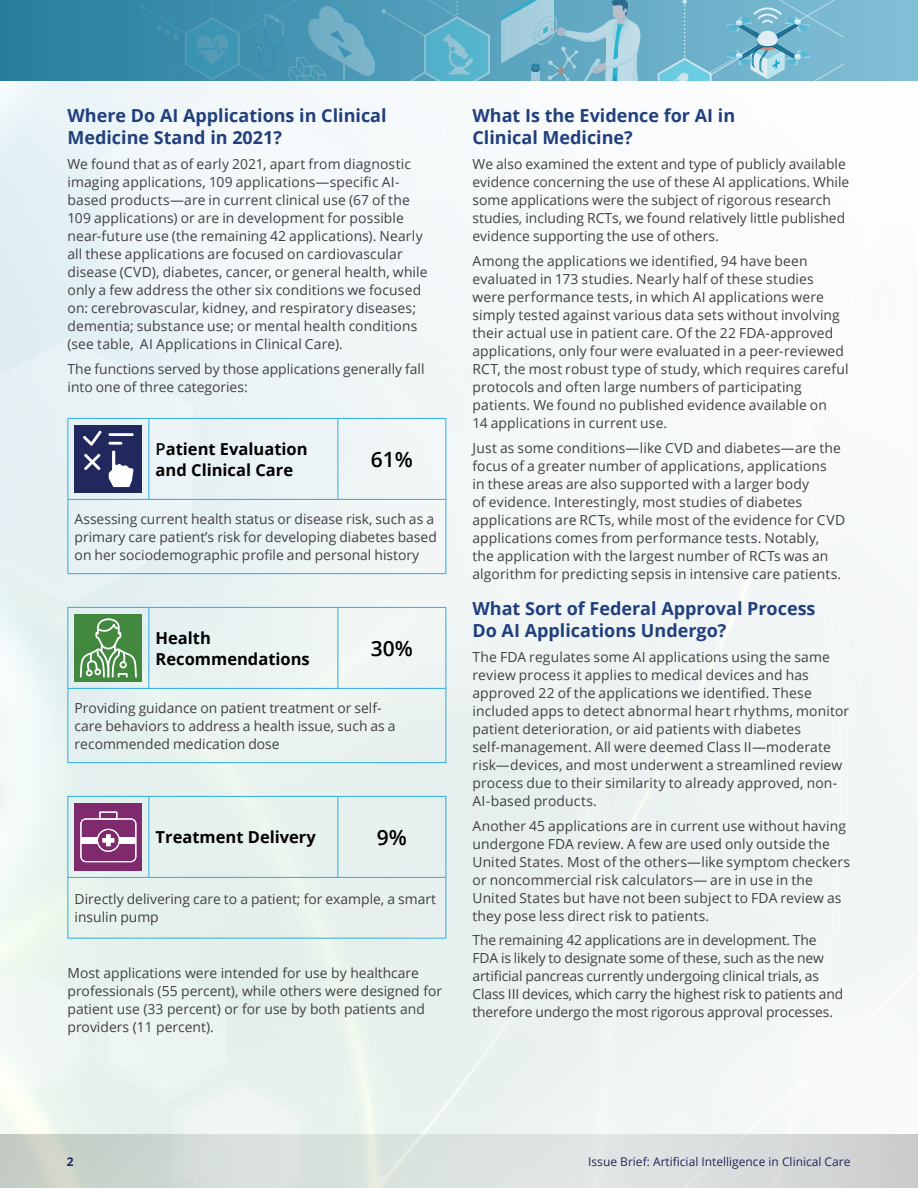
<style>
.page{position:relative;width:918px;height:1188px;background:#fff}
.page>*{position:absolute;margin:0;border:0;box-sizing:border-box;transform-origin:0 0}
.t1{font:600 21px "Open Sans";color:#000}
.Sub_Head{font:700 18px/22.5px "Open Sans";color:#213f7d}
.t2{font:700 16.5px/21px "Open Sans";color:#000}
.Body_TXT_Span_3{font:13.8px/18px "Open Sans";letter-spacing:.01em;color:#414042}
.Body_TXT_Span_3-2{font:13.8px/18px "Open Sans";letter-spacing:-.01em;color:#414042}
.Sub_Head-2{font:13.8px/18px "Open Sans";color:#414042}
.t3{font:12px "Open Sans";color:#21285d}
.t4{font:700 12px "Open Sans";color:#21285d}
.s1{font-weight:600}
</style>
<div class="page">
<img style="left:0;top:81px;width:918px;height:1107px">
<svg style="left:0;top:0;width:918px;height:81px;background:#549eb9"></svg>
<svg style="left:74px;top:0;width:770px;height:82px;background:#61a7c0"></svg>
<hr style="left:68px;top:418px;width:81px;height:1px;background:#2aace2">
<hr style="left:68px;top:419px;width:1px;height:80px;background:#2aace2">
<hr style="left:149px;top:418px;width:189px;height:1px;background:#2aace2">
<hr style="left:148px;top:419px;width:1px;height:80px;background:#2aace2">
<hr style="left:338px;top:418px;width:108px;height:1px;background:#2aace2">
<hr style="left:338px;top:419px;width:1px;height:80px;background:#2aace2">
<hr style="left:446px;top:419px;width:1px;height:80px;background:#2aace2">
<hr style="left:68px;top:499px;width:81px;height:1px;background:#2aace2">
<hr style="left:68px;top:500px;width:1px;height:73px;background:#2aace2">
<hr style="left:149px;top:499px;width:189px;height:1px;background:#2aace2">
<hr style="left:338px;top:499px;width:108px;height:1px;background:#2aace2">
<hr style="left:446px;top:500px;width:1px;height:73px;background:#2aace2">
<hr style="left:68px;top:573px;width:81px;height:1px;background:#2aace2">
<hr style="left:149px;top:573px;width:189px;height:1px;background:#2aace2">
<hr style="left:338px;top:573px;width:108px;height:1px;background:#2aace2">
<div style="left:75px;top:425px;width:67px;height:68px;background:#21285d"></div>
<svg style="left:83px;top:431px;width:51px;height:56px"></svg>
<hr style="left:68px;top:607px;width:81px;height:1px;background:#2aace2">
<hr style="left:68px;top:608px;width:1px;height:80px;background:#2aace2">
<hr style="left:149px;top:607px;width:189px;height:1px;background:#2aace2">
<hr style="left:148px;top:608px;width:1px;height:80px;background:#2aace2">
<hr style="left:338px;top:607px;width:108px;height:1px;background:#2aace2">
<hr style="left:338px;top:608px;width:1px;height:80px;background:#2aace2">
<hr style="left:446px;top:608px;width:1px;height:80px;background:#2aace2">
<hr style="left:68px;top:688px;width:81px;height:1px;background:#2aace2">
<hr style="left:68px;top:689px;width:1px;height:73px;background:#2aace2">
<hr style="left:149px;top:688px;width:189px;height:1px;background:#2aace2">
<hr style="left:338px;top:688px;width:108px;height:1px;background:#2aace2">
<hr style="left:446px;top:689px;width:1px;height:73px;background:#2aace2">
<hr style="left:68px;top:762px;width:81px;height:1px;background:#2aace2">
<hr style="left:149px;top:762px;width:189px;height:1px;background:#2aace2">
<hr style="left:338px;top:762px;width:108px;height:1px;background:#2aace2">
<div style="left:75px;top:614px;width:67px;height:68px;background:#42883f"></div>
<svg style="left:80px;top:618px;width:57px;height:59px"></svg>
<hr style="left:68px;top:796px;width:81px;height:1px;background:#2aace2">
<hr style="left:68px;top:797px;width:1px;height:80px;background:#2aace2">
<hr style="left:149px;top:796px;width:189px;height:1px;background:#2aace2">
<hr style="left:148px;top:797px;width:1px;height:80px;background:#2aace2">
<hr style="left:338px;top:796px;width:108px;height:1px;background:#2aace2">
<hr style="left:338px;top:797px;width:1px;height:80px;background:#2aace2">
<hr style="left:446px;top:797px;width:1px;height:80px;background:#2aace2">
<hr style="left:68px;top:877px;width:81px;height:1px;background:#2aace2">
<hr style="left:68px;top:878px;width:1px;height:60px;background:#2aace2">
<hr style="left:149px;top:877px;width:189px;height:1px;background:#2aace2">
<hr style="left:338px;top:877px;width:108px;height:1px;background:#2aace2">
<hr style="left:446px;top:878px;width:1px;height:60px;background:#2aace2">
<hr style="left:68px;top:938px;width:81px;height:1px;background:#2aace2">
<hr style="left:149px;top:938px;width:189px;height:1px;background:#2aace2">
<hr style="left:338px;top:938px;width:108px;height:1px;background:#2aace2">
<div style="left:75px;top:803px;width:67px;height:68px;background:#802a6e"></div>
<div style="left:80px;top:818px;width:56px;height:44px;border:1px solid #fff;border-radius:5px"></div>
<div style="left:99px;top:812px;width:18px;height:8px;border:1px solid #fff"></div>
<div style="left:119px;top:837px;width:17px;height:6px;background:#fff"></div>
<svg style="left:102px;top:834px;width:12px;height:12px"></svg>
<div style="left:81px;top:837px;width:17px;height:6px;background:#fff"></div>
<div style="left:97px;top:829px;width:23px;height:23px;border:1px solid #fff;border-radius:50%"></div>
<p class="Sub_Head" style="left:68px;top:104px;width:321px">Where Do AI Applications in Clinical<br>Medicine Stand in 2021?</p>
<p class="Body_TXT_Span_3" style="left:68px;top:155px;width:362px">We found that as of early 2021, apart from diagnostic imaging applications, 109 applications—specific AI&shy;based products—are in current clinical use (67 of the 109 applications) or are in development for possible near-future use (the remaining 42 applications). Nearly all these applications are focused on cardiovascular disease (CVD), diabetes, cancer, or general health, while only a few address the other six conditions we focused on: cerebrovascular, kidney, and respiratory diseases; dementia; substance use; or mental health conditions (see table, AI Applications in Clinical Care).</p>
<p class="Body_TXT_Span_3" style="left:68px;top:359px;width:359px">The functions served by those applications generally fall into one of three categories:</p>
<p class="t2" style="left:156px;top:438px;width:154px"><span class="s1">P</span>atient Evaluation and Clinical Care</p>
<p class="t1" style="left:371px;top:445px;width:44px">61%</p>
<p class="Body_TXT_Span_3" style="left:75px;top:509px;width:364px">Assessing current health status or disease risk, such as a primary care patient’s risk for developing diabetes based on her sociodemographic profile and personal history</p>
<p class="t2" style="left:156px;top:627px;width:156px">Health<br>Recommendations</p>
<p class="t1" style="left:371px;top:634px;width:44px">30%</p>
<p class="Body_TXT_Span_3" style="left:75px;top:698px;width:323px">Providing guidance on patient treatment or self&shy;care behaviors to address a health issue, such as a recommended medication dose</p>
<p class="t2" style="left:156px;top:826px;width:162px">Treatment Delivery</p>
<p class="t1" style="left:377px;top:823px;width:32px">9%</p>
<p class="Body_TXT_Span_3" style="left:75px;top:890px;width:363px">Directly delivering care to a patient; for example, a smart insulin pump</p>
<p class="Sub_Head-2" style="left:68px;top:963px;width:376px">Most applications were intended for use by healthcare professionals (55 percent), while others were designed for patient use (33 percent) or for use by both patients and providers (11 percent).</p>
<p class="Sub_Head" style="left:472px;top:104px;width:264px">What Is the Evidence for AI in<br>Clinical Medicine?</p>
<p class="Body_TXT_Span_3" style="left:472px;top:155px;width:378px">We also examined the extent and type of publicly available evidence concerning the use of these AI applications. While some applications were the subject of rigorous research studies, including RCTs, we found relatively little published evidence supporting the use of others.</p>
<p class="Body_TXT_Span_3" style="left:472px;top:251px;width:378px">Among the applications we identified, 94 have been evaluated in 173 studies. Nearly half of these studies were performance tests, in which AI applications were simply tested against various data sets without involving their actual use in patient care. Of the 22 FDA-approved applications, only four were evaluated in a peer-reviewed RCT, the most robust type of study, which requires careful protocols and often large numbers of participating patients. We found no published evidence available on<br>14 applications in current use.</p>
<p class="Body_TXT_Span_3" style="left:472px;top:438px;width:374px">Just as some conditions—like CVD and diabetes—are the focus of a greater number of applications, applications<br>in these areas are also supported with a larger body<br>of evidence. Interestingly, most studies of diabetes applications are RCTs, while most of the evidence for CVD applications comes from performance tests. Notably,<br>the application with the largest number of RCTs was an algorithm for predicting sepsis in intensive care patients.</p>
<p class="Sub_Head" style="left:472px;top:596px;width:345px">What Sort of Federal Approval Process<br>Do AI Applications Undergo?</p>
<p class="Body_TXT_Span_3" style="left:472px;top:647px;width:378px">The FDA regulates some AI applications using the same review process it applies to medical devices and has approved 22 of the applications we identified. These included apps to detect abnormal heart rhythms, monitor patient deterioration, or aid patients with diabetes self-management. All were deemed Class II—moderate risk—devices, and most underwent a streamlined review process due to their similarity to already approved, non-AI-based products.</p>
<p class="Body_TXT_Span_3" style="left:472px;top:816px;width:379px">Another 45 applications are in current use without having undergone FDA review. A few are used only outside the United States. Most of the others—like symptom checkers or noncommercial risk calculators— are in use in the United States but have not been subject to FDA review as they pose less direct risk to patients.</p>
<p class="Body_TXT_Span_3-2" style="left:472px;top:931px;width:372px">The remaining 42 applications are in development. The FDA is likely to designate some of these, such as the new artificial pancreas currently undergoing clinical trials, as Class III devices, which carry the highest risk to patients and therefore undergo the most rigorous approval processes.</p>
<p class="t4" style="left:67px;top:1153px;width:8px">2</p>
<p class="t3" style="left:588px;top:1153px;width:264px">Issue Brief: Artificial Intelligence in Clinical Care</p>
</div>
